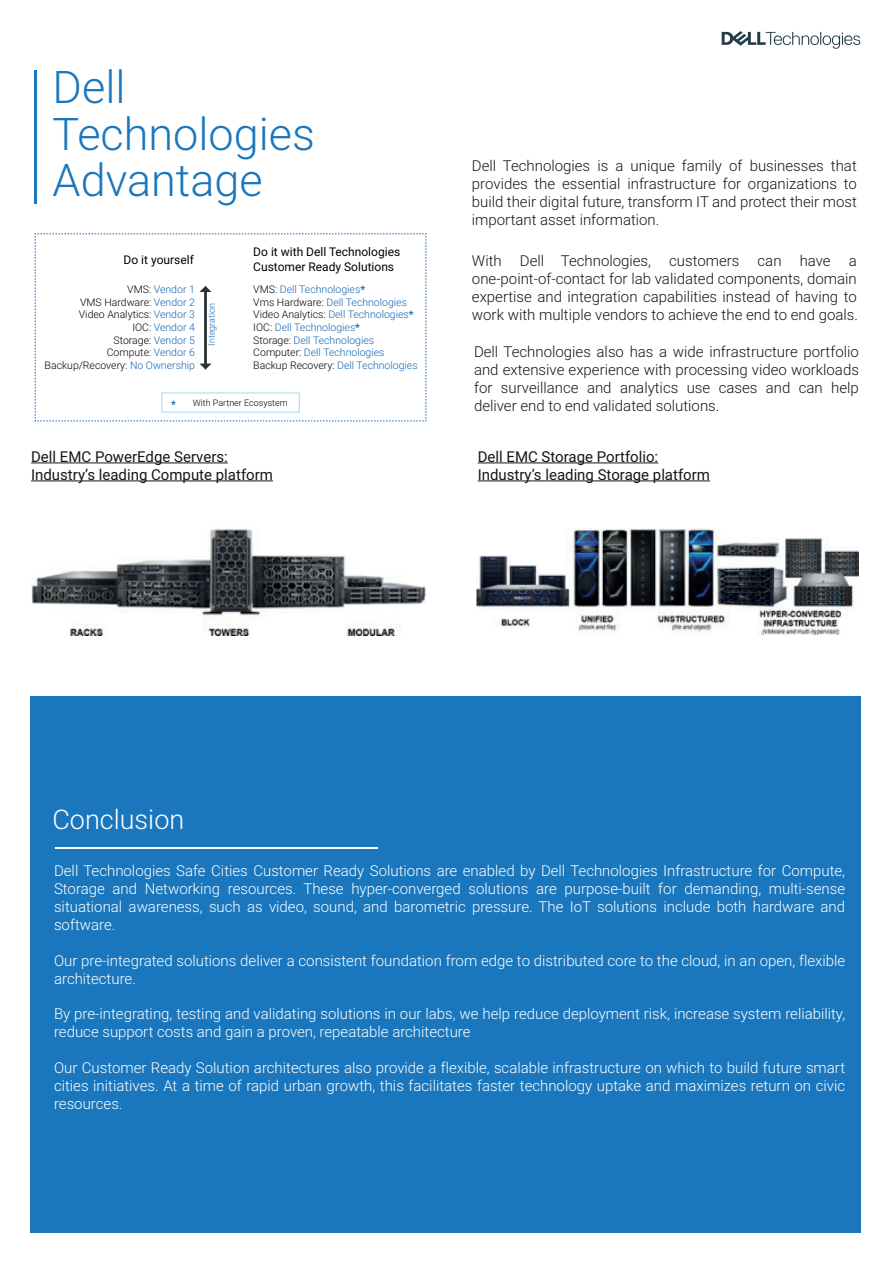
<style>
.page{position:relative;width:893px;height:1263px;background:#fff}
.page>*{position:absolute;margin:0;border:0;box-sizing:border-box;transform-origin:0 0}
.t1{font:300 45px/46.5px "Roboto";color:#1a77bd}
.t2{font:300 27px "Roboto";color:#fff}
.t3{font:300 15px/18px "Roboto";color:#fff;text-align:justify}
.t4{font:300 15px/18px "Roboto";color:#171419;text-align:justify}
.t5{font:15px/18px "Roboto";color:#171419}
.t6{font:12px/14.4px "Roboto";color:#000001}
.t7{font:300 10.5px/12.6px "Roboto";color:#1466b2}
.t8{font:300 10.5px/12.6px "Roboto";color:#000001;text-align:right}
.t9{font:300 9px "Roboto";color:#000001}
.t10{font:300 9px "Roboto";color:#1466b2}
.s1{color:#000001}
.s2{font-weight:700}
.s3{color:#1466b2}
.s4{font-weight:700;font-size:10.5px;color:#1466b2}
</style>
<div class="page">
<div style="left:31px;top:696px;width:830px;height:536px;background:#1a77bd"></div>
<hr style="left:34px;top:70px;width:3px;height:134px;background:#1a77bd">
<hr style="left:31px;top:463px;width:197px;height:1px;background:#171419">
<hr style="left:31px;top:481px;width:242px;height:1px;background:#171419">
<img style="left:31px;top:528px;width:394px;height:107px">
<hr style="left:478px;top:463px;width:180px;height:1px;background:#171419">
<hr style="left:478px;top:481px;width:232px;height:1px;background:#171419">
<img style="left:476px;top:528px;width:382px;height:106px">
<hr style="left:55px;top:847px;width:322px;height:1px;background:#fff">
<svg style="left:722px;top:31px;width:138px;height:18px"></svg>
<svg style="left:35px;top:233px;width:392px;height:189px"></svg>
<h1 class="t1" style="left:53px;top:62px;width:264px">Dell<br>Technologies<br>Advantage</h1>
<p class="t6" style="left:124px;top:252px;width:72px">Do it yourself</p>
<p class="t6" style="left:253px;top:244px;width:148px">Do it with Dell Technologies<br>Customer Ready Solutions</p>
<p class="t7" style="left:253px;top:283px;width:166px"><span class="s1">VMS:</span> Dell Technologies<span class="s2">*<br></span><span class="s1">Vms Hardware:</span> Dell Technologies<br><span class="s1">Video Analytics:</span> Dell Technologies<span class="s2">*<br></span><span class="s1">IOC:</span> Dell Technologies<span class="s2">*<br></span><span class="s1">Storage:</span> Dell Technologies<br><span class="s1">Computer:</span> Dell Technologies<br><span class="s1">Backup Recovery:</span> Dell Technologies</p>
<p class="t8" style="left:45px;top:283px;width:152px">VMS: <span class="s3">Vendor 1<br></span>VMS Hardware: <span class="s3">Vendor 2<br></span>Video Analytics: <span class="s3">Vendor 3<br></span>IOC: <span class="s3">Vendor 4<br></span>Storage: <span class="s3">Vendor 5<br></span>Compute: <span class="s3">Vendor 6<br></span>Backup/Recovery: <span class="s3">No Ownership</span></p>
<p class="t10" style="left:205px;top:345px;width:44px;rotate:-90deg">Integration</p>
<p class="t9" style="left:171px;top:396px;width:118px"><span class="s4">*</span> With Partner Ecosystem</p>
<p class="t4" style="left:472px;top:156px;width:386px">Dell Technologies is a unique family of businesses that provides the essential infrastructure for organizations to build their digital future, transform IT and protect their most important asset information.</p>
<p class="t4" style="left:472px;top:251px;width:388px">With Dell Technologies, customers can have a one-point-of-contact for lab validated components, domain expertise and integration capabilities instead of having to work with multiple vendors to achieve the end to end goals.</p>
<p class="t4" style="left:474px;top:342px;width:386px">Dell Technologies also has a wide infrastructure portfolio and extensive experience with processing video workloads for surveillance and analytics use cases and can help deliver end to end validated solutions.</p>
<p class="t5" style="left:31px;top:447px;width:243px">Dell EMC PowerEdge Servers:<br>Industry’s leading Compute platform</p>
<p class="t5" style="left:478px;top:447px;width:234px">Dell EMC Storage Portfolio:<br>Industry’s leading Storage platform</p>
<h2 class="t2" style="left:52px;top:800px;width:133px">Conclusion</h2>
<p class="t3" style="left:54px;top:861px;width:793px">Dell Technologies Safe Cities Customer Ready Solutions are enabled by Dell Technologies Infrastructure for Compute, Storage and Networking resources. These hyper-converged solutions are purpose-built for demanding, multi-sense situational awareness, such as video, sound, and barometric pressure. The IoT solutions include both hardware and software.</p>
<p class="t3" style="left:54px;top:951px;width:793px">Our pre-integrated solutions deliver a consistent foundation from edge to distributed core to the cloud, in an open, flexible architecture.</p>
<p class="t3" style="left:54px;top:1004px;width:793px">By pre-integrating, testing and validating solutions in our labs, we help reduce deployment risk, increase system reliability, reduce support costs and gain a proven, repeatable architecture</p>
<p class="t3" style="left:54px;top:1058px;width:793px">Our Customer Ready Solution architectures also provide a flexible, scalable infrastructure on which to build future smart cities initiatives. At a time of rapid urban growth, this facilitates faster technology uptake and maximizes return on civic resources.</p>
</div>
